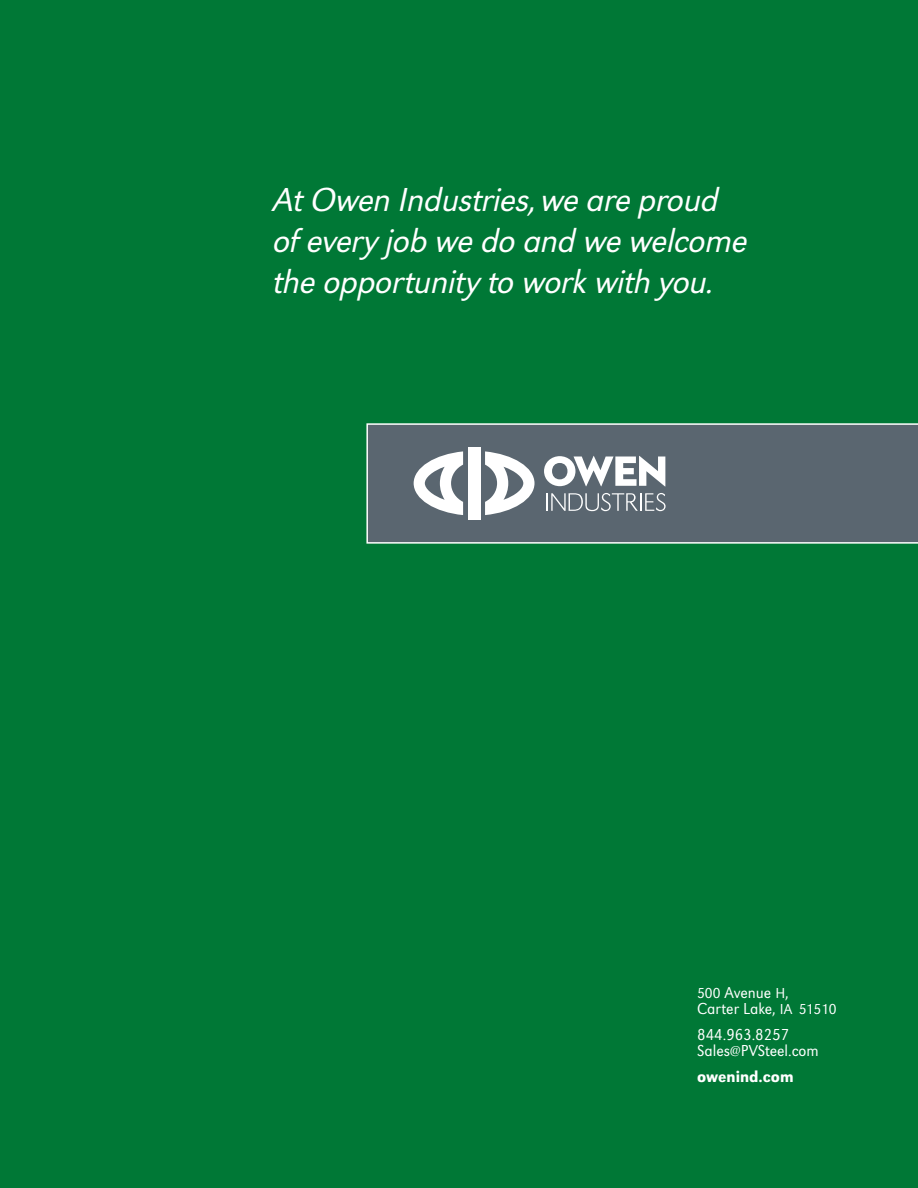
<style>
.page{position:relative;width:918px;height:1188px;background:#007836}
.page>*{position:absolute;margin:0;border:0;box-sizing:border-box;transform-origin:0 0}
.t1{font:italic 300 34.5px/41.4px "URW Grotesk";letter-spacing:-.02em;color:#fff}
.Tab{font:300 16.5px "URW Grotesk Nar";color:#fff}
.Tab-2{font:500 16.5px "URW Grotesk Nar";color:#fff}
.s1{font-size:15px}
</style>
<div class="page">
<div style="left:366px;top:423px;width:552px;height:121px;background:#5a6670"></div>
<svg style="left:414px;top:451px;width:49px;height:64px"></svg>
<svg style="left:485px;top:451px;width:50px;height:64px"></svg>
<div style="left:468px;top:447px;width:12px;height:73px;background:#fff"></div>
<svg style="left:544px;top:456px;width:121px;height:31px"></svg>
<svg style="left:546px;top:493px;width:120px;height:18px"></svg>
<p class="t1" style="left:274px;top:178px;width:476px">At Owen Industries, we are proud of every job we do and we welcome the opportunity to work with you.</p>
<p class="Tab" style="left:697px;top:982px;width:93px"><span class="s1">500</span> Avenue <span class="s1">H</span>,</p>
<p class="Tab" style="left:697px;top:999px;width:141px">Carter Lake, <span class="s1">IA 51510</span></p>
<p class="Tab" style="left:697px;top:1024px;width:94px">844.963.8257</p>
<p class="Tab" style="left:697px;top:1041px;width:123px">Sales@PVSteel.com</p>
<p class="Tab-2" style="left:697px;top:1066px;width:98px">owenind.com</p>
</div>
